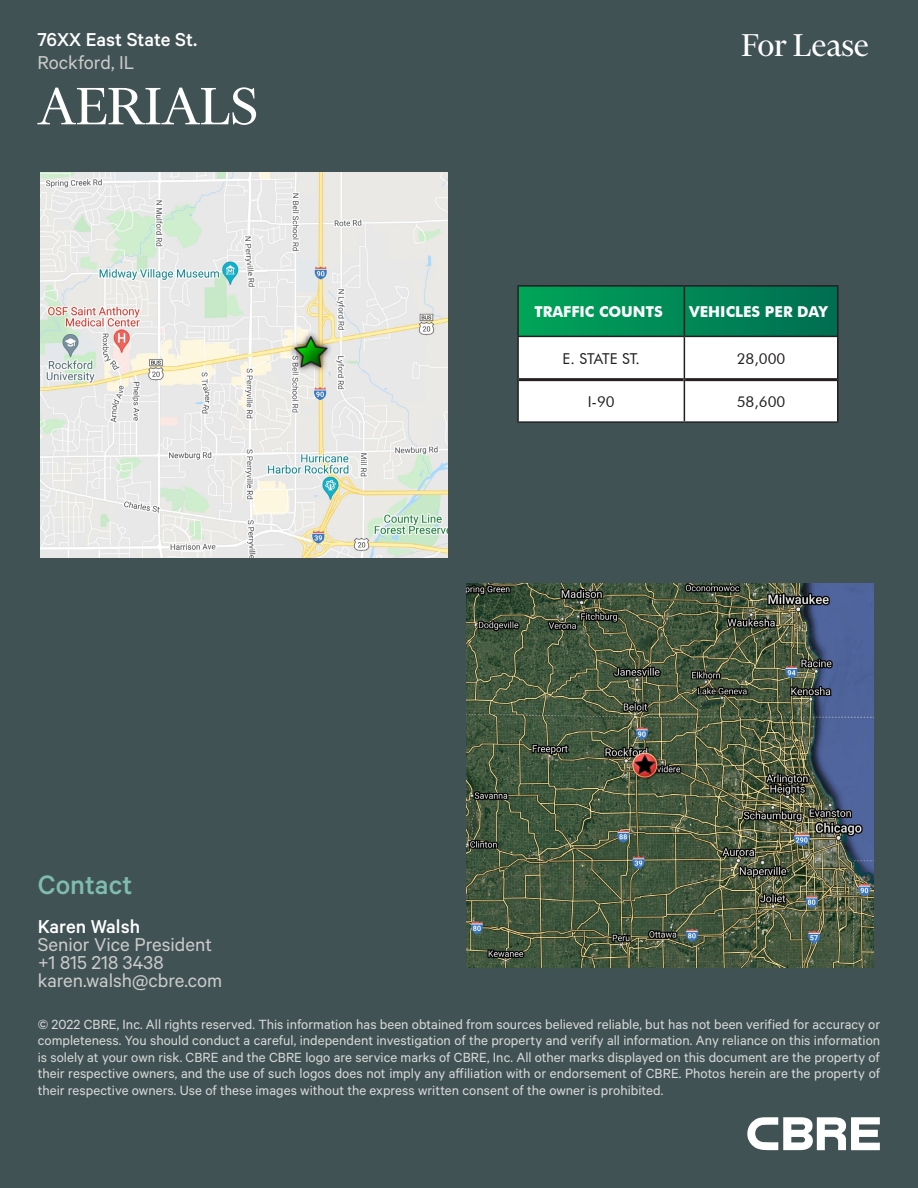
<style>
.page{position:relative;width:918px;height:1188px;background:#415255}
.page>*{position:absolute;margin:0;border:0;box-sizing:border-box;transform-origin:0 0}
.Heading_Small{font:60px "Financier Display";color:#fff}
.t1{font:36px "Financier Display";color:#fff}
.Contact_Us{font:500 30px "Calibre";color:#7ebcad}
.Contact_Info{font:21px "Calibre";color:#cbccca}
.Broker_Name{font:500 21px "Calibre";letter-spacing:-.005em;color:#fff}
.t2{font:15px/16.5px "Calibre";color:#d9dad7;text-align:justify}
.Bold_Table_Header{font:700 15px "Futura BT";color:#fff}
.Table_Content{font:15px "Futura BT";color:#231f20}
</style>
<div class="page">
<svg style="left:747px;top:1117px;width:133px;height:33px"></svg>
<img style="left:466px;top:583px;width:407px;height:385px">
<img style="left:40px;top:173px;width:407px;height:385px">
<svg style="left:519px;top:287px;width:318px;height:134px;background:#9ed1be"></svg>
<hr style="left:519px;top:378px;width:165px;height:3px;background:#231f20">
<hr style="left:685px;top:378px;width:152px;height:3px;background:#231f20">
<hr style="left:517px;top:285px;width:167px;height:2px;background:#231f20">
<hr style="left:517px;top:287px;width:2px;height:49px;background:#231f20">
<hr style="left:684px;top:285px;width:155px;height:2px;background:#231f20">
<hr style="left:684px;top:287px;width:1px;height:49px;background:#231f20">
<hr style="left:837px;top:287px;width:1px;height:49px;background:#231f20">
<hr style="left:517px;top:336px;width:167px;height:1px;background:#231f20">
<hr style="left:684px;top:336px;width:155px;height:1px;background:#231f20">
<hr style="left:517px;top:337px;width:2px;height:43px;background:#231f20">
<hr style="left:684px;top:337px;width:1px;height:43px;background:#231f20">
<hr style="left:837px;top:337px;width:1px;height:43px;background:#231f20">
<hr style="left:517px;top:380px;width:2px;height:41px;background:#231f20">
<hr style="left:684px;top:380px;width:1px;height:41px;background:#231f20">
<hr style="left:837px;top:380px;width:1px;height:41px;background:#231f20">
<hr style="left:517px;top:421px;width:167px;height:2px;background:#231f20">
<hr style="left:684px;top:421px;width:155px;height:2px;background:#231f20">
<p class="Broker_Name" style="left:37px;top:28px;width:162px">76XX East State St.</p>
<p class="Contact_Info" style="left:37px;top:50px;width:99px">Rockford, IL</p>
<p class="Heading_Small" style="left:37px;top:75px;width:222px">AERIALS</p>
<p class="Contact_Us" style="left:38px;top:867px;width:96px">Contact</p>
<p class="Broker_Name" style="left:38px;top:914px;width:104px">Karen Walsh</p>
<p class="Contact_Info" style="left:38px;top:932px;width:176px">Senior Vice President</p>
<p class="Contact_Info" style="left:38px;top:950px;width:127px">+1 815 218 3438</p>
<p class="Contact_Info" style="left:38px;top:968px;width:186px">karen.walsh@cbre.com</p>
<p class="t1" style="left:742px;top:26px;width:129px">For Lease</p>
<p class="Bold_Table_Header" style="left:534px;top:302px;width:130px">TRAFFIC COUNTS</p>
<p class="Bold_Table_Header" style="left:689px;top:302px;width:140px">VEHICLES PER DAY</p>
<p class="Table_Content" style="left:563px;top:349px;width:79px">E. STATE ST.</p>
<p class="Table_Content" style="left:737px;top:349px;width:50px">28,000</p>
<p class="Table_Content" style="left:588px;top:392px;width:29px">I-90</p>
<p class="Table_Content" style="left:737px;top:392px;width:50px">58,600</p>
<p class="t2" style="left:38px;top:1016px;width:844px">© 2022 CBRE, Inc. All rights reserved. This information has been obtained from sources believed reliable, but has not been verified for accuracy or completeness. You should conduct a careful, independent investigation of the property and verify all information. Any reliance on this information is solely at your own risk. CBRE and the CBRE logo are service marks of CBRE, Inc. All other marks displayed on this document are the property of their respective owners, and the use of such logos does not imply any affiliation with or endorsement of CBRE. Photos herein are the property of their respective owners. Use of these images without the express written consent of the owner is prohibited.</p>
</div>
